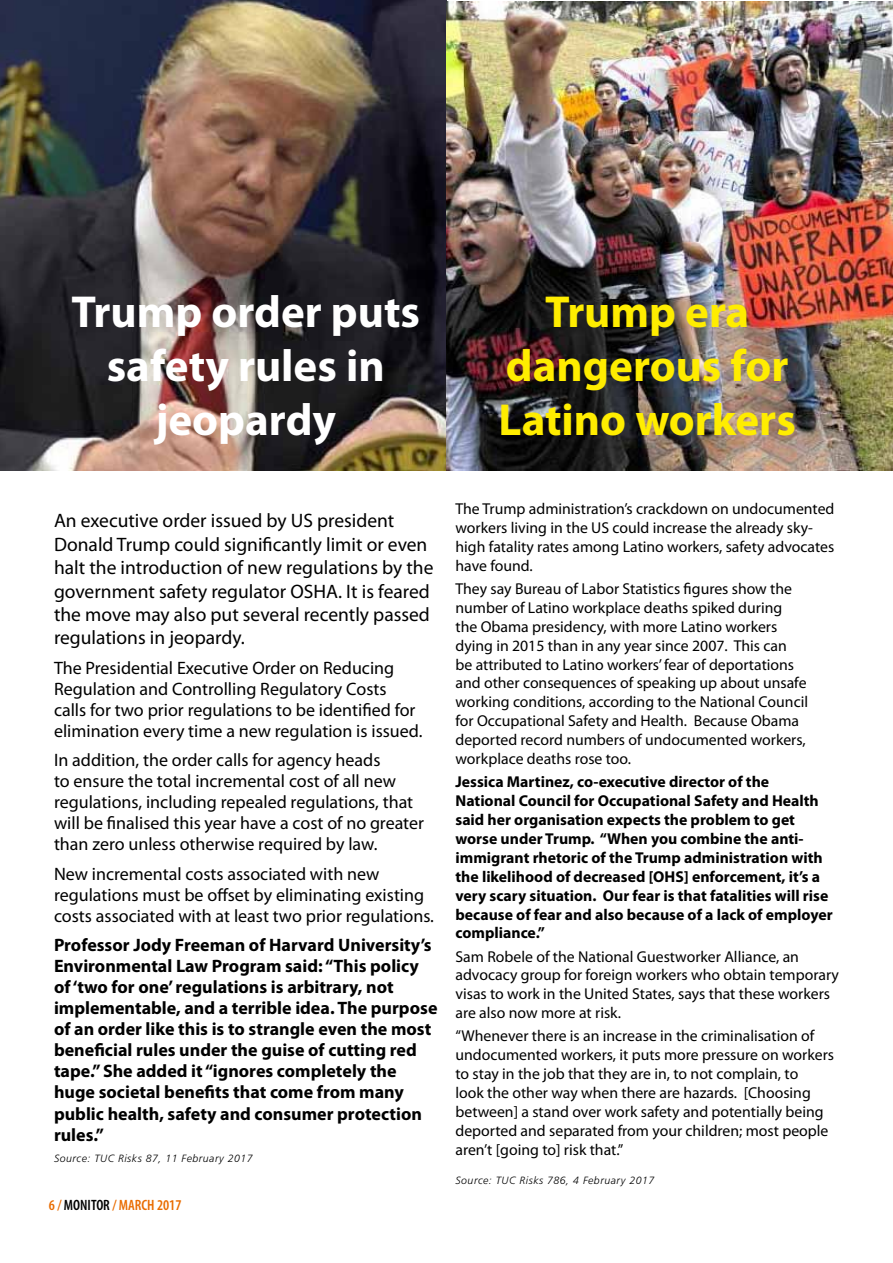
<style>
.page{position:relative;width:893px;height:1263px;background:#fff}
.page>*{position:absolute;margin:0;border:0;box-sizing:border-box;transform-origin:0 0}
.t1{font:700 45px/54px "Myriad Pro";color:#fff;text-align:center}
.t2{font:700 45px/54px "Myriad Pro";color:#ffed00;text-align:center}
.t3{font:19.5px/23.4px "Myriad Pro";color:#000}
.t4{font:18px/21px "Myriad Pro";color:#000}
.t5{font:700 18px/21px "Myriad Pro";color:#000}
.t6{font:15.75px/18.9px "Myriad Pro";color:#000}
.t7{font:700 15.75px/18.9px "Myriad Pro";color:#000}
.t8{font:600 condensed 15px "Myriad Pro";color:#e96c00}
.t9{font:italic 300 10.5px "Frutiger";letter-spacing:.05em;color:#000}
.s1{color:#000}
</style>
<div class="page">
<img style="left:0;top:0;width:893px;height:471px">
<h1 class="t1" style="left:71px;top:284px;width:350px">Trump order puts safety rules in jeopardy</h1>
<h1 class="t2" style="left:498px;top:284px;width:299px">Trump era dangerous for<br>Latino workers</h1>
<p class="t3" style="left:54px;top:509px;width:381px">An executive order issued by US president Donald Trump could significantly limit or even halt the introduction of new regulations by the government safety regulator OSHA. It is feared the move may also put several recently passed regulations in jeopardy.</p>
<p class="t4" style="left:54px;top:657px;width:370px">The Presidential Executive Order on Reducing Regulation and Controlling Regulatory Costs calls for two prior regulations to be identified for elimination every time a new regulation is issued.</p>
<p class="t4" style="left:54px;top:749px;width:372px">In addition, the order calls for agency heads<br>to ensure the total incremental cost of all new regulations, including repealed regulations, that will be finalised this year have a cost of no greater than zero unless otherwise required by law.</p>
<p class="t4" style="left:54px;top:863px;width:381px">New incremental costs associated with new regulations must be offset by eliminating existing costs associated with at least two prior regulations.</p>
<p class="t5" style="left:54px;top:934px;width:385px">Professor Jody Freeman of Harvard University’s Environmental Law Program said: “This policy of ‘two for one’ regulations is arbitrary, not implementable, and a terrible idea. The purpose of an order like this is to strangle even the most beneficial rules under the guise of cutting red tape.” She added it “ignores completely the huge societal benefits that come from many public health, safety and consumer protection rules.”</p>
<p class="t9" style="left:54px;top:1152px;width:200px">Source: TUC Risks 87, 11 February 2017</p>
<p class="t8" style="left:49px;top:1197px;width:134px">6 / <span class="s1">MONITOR</span> / MARCH 2017</p>
<p class="t6" style="left:455px;top:499px;width:380px">The Trump administration’s crackdown on undocumented workers living in the US could increase the already sky&shy;high fatality rates among Latino workers, safety advocates have found.</p>
<p class="t6" style="left:455px;top:579px;width:354px">They say Bureau of Labor Statistics figures show the number of Latino workplace deaths spiked during<br>the Obama presidency, with more Latino workers dying in 2015 than in any year since 2007. This can<br>be attributed to Latino workers’ fear of deportations and other consequences of speaking up about unsafe working conditions, according to the National Council for Occupational Safety and Health. Because Obama deported record numbers of undocumented workers, workplace deaths rose too.</p>
<p class="t7" style="left:455px;top:772px;width:379px">Jessica Martinez, co-executive director of the National Council for Occupational Safety and Health said her organisation expects the problem to get worse under Trump. “When you combine the anti&shy;immigrant rhetoric of the Trump administration with the likelihood of decreased [OHS] enforcement, it’s a very scary situation. Our fear is that fatalities will rise because of fear and also because of a lack of employer compliance.”</p>
<p class="t6" style="left:455px;top:946px;width:385px">Sam Robele of the National Guestworker Alliance, an advocacy group for foreign workers who obtain temporary visas to work in the United States, says that these workers are also now more at risk.</p>
<p class="t6" style="left:455px;top:1026px;width:380px">“Whenever there is an increase in the criminalisation of undocumented workers, it puts more pressure on workers to stay in the job that they are in, to not complain, to<br>look the other way when there are hazards. [Choosing between] a stand over work safety and potentially being deported and separated from your children; most people aren’t [going to] risk that.”</p>
<p class="t9" style="left:455px;top:1175px;width:200px">Source: TUC Risks 786, 4 February 2017</p>
</div>
